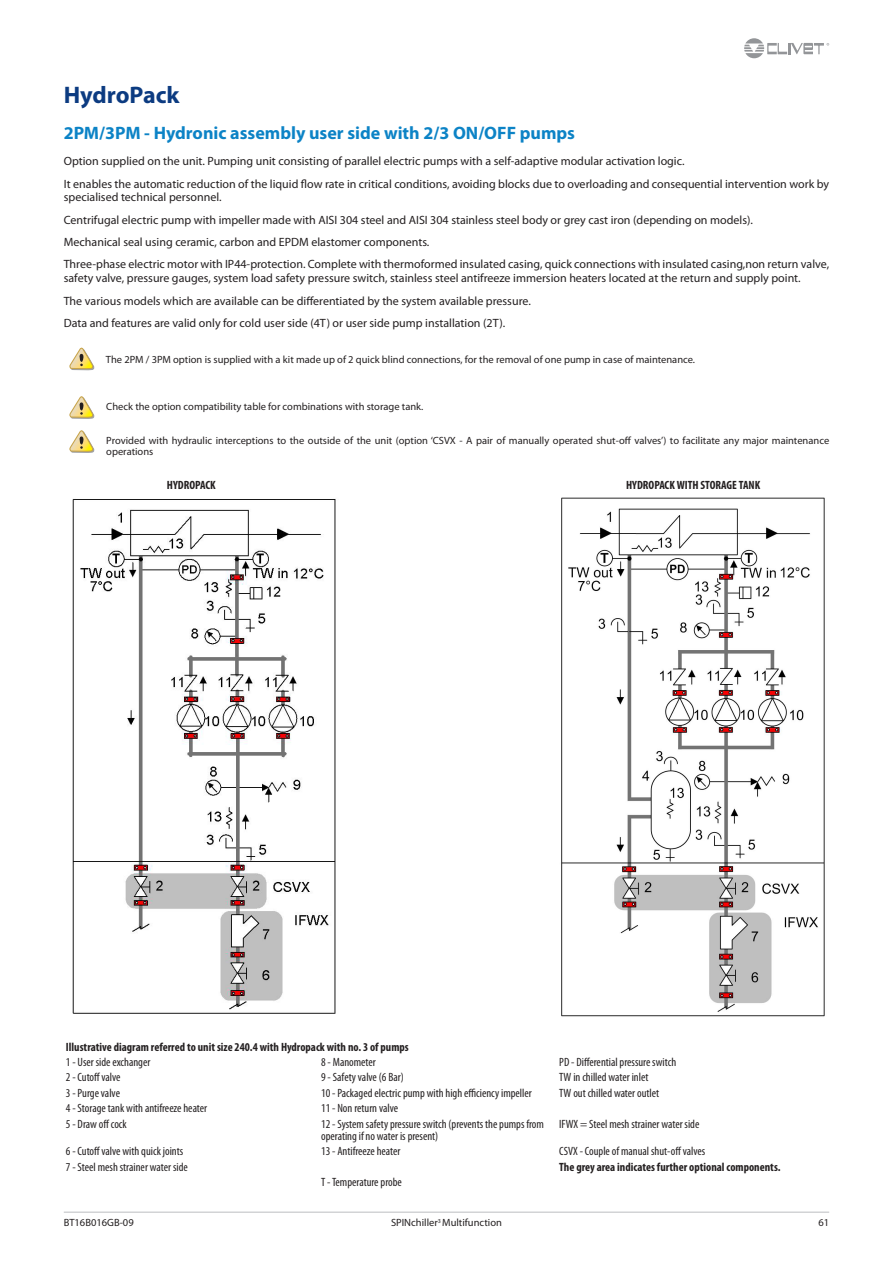
<style>
.page{position:relative;width:893px;height:1263px;background:#fff}
.page>*{position:absolute;margin:0;border:0;box-sizing:border-box;transform-origin:0 0}
.title1{font:700 24px "Myriad Pro";color:#0c3b81}
.title2{font:700 18px "Myriad Pro";color:#0c83c6}
.textBody_1_15_Tech{font:12px/13.8px "Myriad Pro";color:#231f20}
.tableText_L{font:condensed 12px/12px "Myriad Pro";color:#231f20}
.tableText_L-2{font:700 condensed 12px "Myriad Pro";color:#231f20}
.tableTextEvidence_C{font:700 condensed 12px "Myriad Pro";color:#231f20}
.iconText{font:10.5px/10.5px "Myriad Pro";color:#231f20}
</style>
<div class="page">
<svg style="left:744px;top:38px;width:85px;height:20px"></svg>
<hr style="left:64px;top:1212px;width:765px;height:1px;background:#bcbdc0">
<img style="left:72px;top:499px;width:264px;height:515px">
<img style="left:561px;top:497px;width:264px;height:520px">
<svg style="left:69px;top:347px;width:26px;height:24px"></svg>
<svg style="left:69px;top:396px;width:26px;height:23px"></svg>
<svg style="left:69px;top:430px;width:26px;height:23px"></svg>
<p class="title1" style="left:64px;top:79px;width:117px">HydroPack</p>
<p class="title2" style="left:64px;top:121px;width:513px">2PM/3PM - Hydronic assembly user side with 2/3 ON/OFF pumps</p>
<p class="textBody_1_15_Tech" style="left:64px;top:154px;width:621px">Option supplied on the unit. Pumping unit consisting of parallel electric pumps with a self-adaptive modular activation logic.</p>
<p class="textBody_1_15_Tech" style="left:64px;top:177px;width:767px">It enables the automatic reduction of the liquid flow rate in critical conditions, avoiding blocks due to overloading and consequential intervention work by specialised technical personnel.</p>
<p class="textBody_1_15_Tech" style="left:64px;top:213px;width:690px">Centrifugal electric pump with impeller made with AISI 304 steel and AISI 304 stainless steel body or grey cast iron (depending on models).</p>
<p class="textBody_1_15_Tech" style="left:64px;top:235px;width:366px">Mechanical seal using ceramic, carbon and EPDM elastomer components.</p>
<p class="textBody_1_15_Tech" style="left:64px;top:257px;width:767px">Three-phase electric motor with IP44-protection. Complete with thermoformed insulated casing, quick connections with insulated casing,non return valve, safety valve, pressure gauges, system load safety pressure switch, stainless steel antifreeze immersion heaters located at the return and supply point.</p>
<p class="textBody_1_15_Tech" style="left:64px;top:293px;width:467px">The various models which are available can be differentiated by the system available pressure.</p>
<p class="textBody_1_15_Tech" style="left:64px;top:316px;width:442px">Data and features are valid only for cold user side (4T) or user side pump installation (2T).</p>
<p class="iconText" style="left:106px;top:354px;width:590px">The 2PM / 3PM option is supplied with a kit made up of 2 quick blind connections, for the removal of one pump in case of maintenance.</p>
<p class="iconText" style="left:106px;top:401px;width:318px">Check the option compatibility table for combinations with storage tank.</p>
<p class="iconText" style="left:106px;top:435px;width:724px">Provided with hydraulic interceptions to the outside of the unit (option ‘CSVX - A pair of manually operated shut-off valves’) to facilitate any major maintenance operations</p>
<p class="tableTextEvidence_C" style="left:167px;top:478px;width:50px">HYDROPACK</p>
<p class="tableTextEvidence_C" style="left:626px;top:478px;width:136px">HYDROPACK WITH STORAGE TANK</p>
<p class="tableText_L-2" style="left:66px;top:1039px;width:344px">Illustrative diagram referred to unit size 240.4 with Hydropack with no. 3 of pumps</p>
<p class="tableText_L" style="left:66px;top:1056px;width:86px">1 - User side exchanger</p>
<p class="tableText_L" style="left:321px;top:1056px;width:56px">8 - Manometer</p>
<p class="tableText_L" style="left:559px;top:1056px;width:118px">PD - Differential pressure switch</p>
<p class="tableText_L" style="left:66px;top:1071px;width:56px">2 - Cutoff valve</p>
<p class="tableText_L" style="left:321px;top:1071px;width:84px">9 - Safety valve (6 Bar)</p>
<p class="tableText_L" style="left:559px;top:1071px;width:91px">TW in chilled water inlet</p>
<p class="tableText_L" style="left:66px;top:1087px;width:56px">3 - Purge valve</p>
<p class="tableText_L" style="left:321px;top:1087px;width:212px">10 - Packaged electric pump with high efficiency impeller</p>
<p class="tableText_L" style="left:559px;top:1087px;width:102px">TW out chilled water outlet</p>
<p class="tableText_L" style="left:66px;top:1102px;width:143px">4 - Storage tank with antifreeze heater</p>
<p class="tableText_L" style="left:321px;top:1102px;width:79px">11 - Non return valve</p>
<p class="tableText_L" style="left:66px;top:1117px;width:62px">5 - Draw off cock</p>
<p class="tableText_L" style="left:321px;top:1117px;width:224px">12 - System safety pressure switch (prevents the pumps from operating if no water is present)</p>
<p class="tableText_L" style="left:559px;top:1117px;width:142px">IFWX = Steel mesh strainer water side</p>
<p class="tableText_L" style="left:66px;top:1145px;width:119px">6 - Cutoff valve with quick joints</p>
<p class="tableText_L" style="left:321px;top:1145px;width:81px">13 - Antifreeze heater</p>
<p class="tableText_L" style="left:559px;top:1145px;width:148px">CSVX - Couple of manual shut-off valves</p>
<p class="tableText_L" style="left:66px;top:1161px;width:123px">7 - Steel mesh strainer water side</p>
<p class="tableText_L-2" style="left:559px;top:1159px;width:223px">The grey area indicates further optional components.</p>
<p class="tableText_L" style="left:321px;top:1176px;width:82px">T - Temperature probe</p>
<p class="iconText" style="left:64px;top:1217px;width:71px">BT16B016GB-09</p>
<p class="iconText" style="left:391px;top:1217px;width:112px">SPINchiller<sup>3</sup> Multifunction</p>
<p class="iconText" style="left:818px;top:1217px;width:12px">61</p>
</div>
